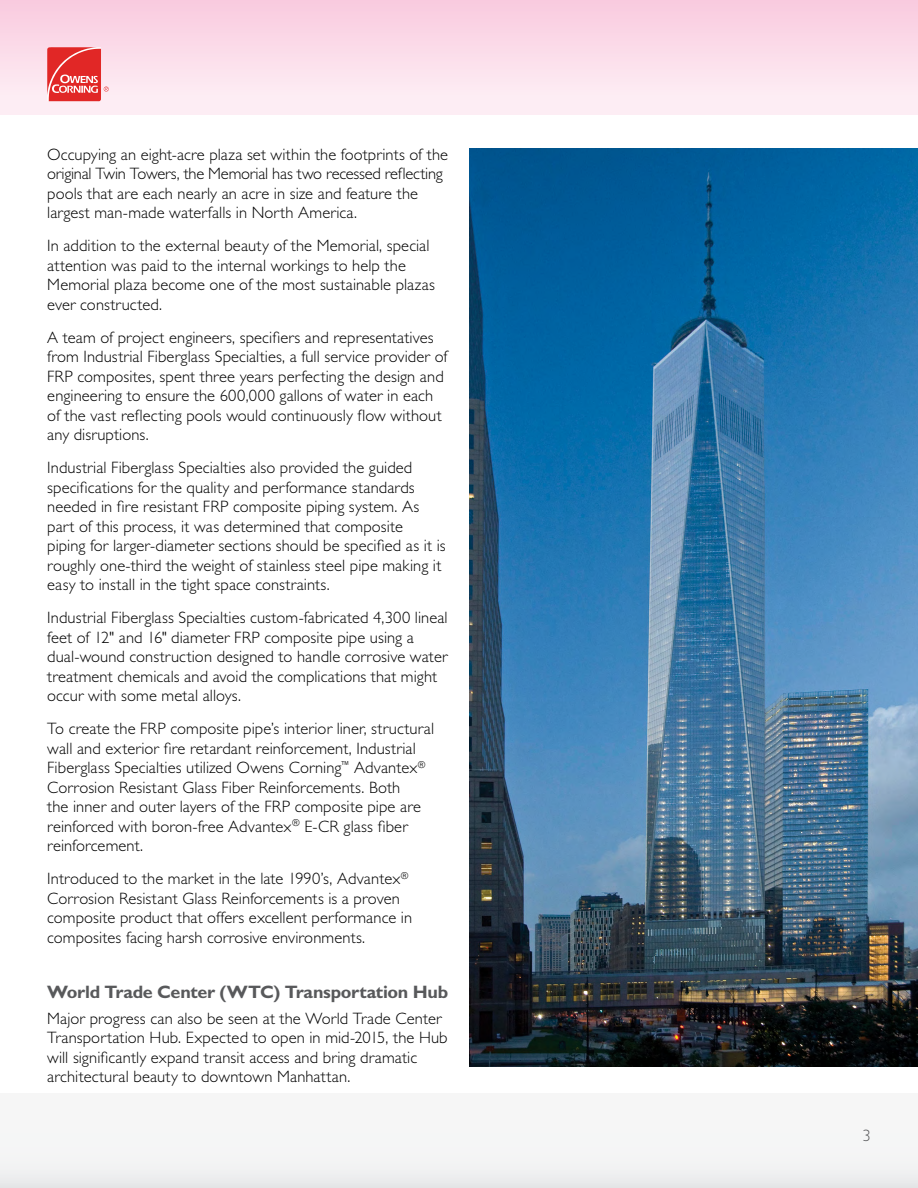
<style>
.page{position:relative;width:918px;height:1188px;background:#fff}
.page>*{position:absolute;margin:0;border:0;box-sizing:border-box;transform-origin:0 0}
.t1{font:700 18px "Gill Sans Std";letter-spacing:-.015em;color:#58595b}
.t2{font:300 16.5px/19.5px "Gill Sans Std";letter-spacing:.005em;color:#000}
.t3{font:300 16.5px "Gill Sans Std";color:#58595b}
</style>
<div class="page">
<div style="left:0;top:1094px;width:918px;height:94px;background:#f5f6f6"></div>
<img style="left:469px;top:148px;width:449px;height:918px">
<div style="left:0;top:0;width:918px;height:115px;background:linear-gradient(to bottom,#f9cbdf,#fef2f7)"></div>
<svg style="left:47px;top:47px;width:62px;height:54px;background:#e85d5e"></svg>
<p class="t2" style="left:47px;top:145px;width:402px">Occupying an eight-acre plaza set within the footprints of the original Twin Towers, the Memorial has two recessed reflecting pools that are each nearly an acre in size and feature the largest man-made waterfalls in North America.</p>
<p class="t2" style="left:47px;top:236px;width:389px">In addition to the external beauty of the Memorial, special attention was paid to the internal workings to help the Memorial plaza become one of the most sustainable plazas ever constructed.</p>
<p class="t2" style="left:47px;top:328px;width:402px">A team of project engineers, specifiers and representatives from Industrial Fiberglass Specialties, a full service provider of FRP composites, spent three years perfecting the design and engineering to ensure the 600,000 gallons of water in each of the vast reflecting pools would continuously flow without any disruptions.</p>
<p class="t2" style="left:47px;top:458px;width:400px">Industrial Fiberglass Specialties also provided the guided specifications for the quality and performance standards needed in fire resistant FRP composite piping system. As part of this process, it was determined that composite<br>piping for larger-diameter sections should be specified as it is roughly one-third the weight of stainless steel pipe making it easy to install in the tight space constraints.</p>
<p class="t2" style="left:47px;top:608px;width:402px">Industrial Fiberglass Specialties custom-fabricated 4,300 lineal feet of 12" and 16" diameter FRP composite pipe using a dual-wound construction designed to handle corrosive water treatment chemicals and avoid the complications that might occur with some metal alloys.</p>
<p class="t2" style="left:47px;top:719px;width:388px">To create the FRP composite pipe’s interior liner, structural wall and exterior fire retardant reinforcement, Industrial Fiberglass Specialties utilized Owens Corning<sup>™</sup> Advantex<sup>® </sup>Corrosion Resistant Glass Fiber Reinforcements. Both<br>the inner and outer layers of the FRP composite pipe are reinforced with boron-free Advantex<sup>®</sup> E-CR glass fiber reinforcement.</p>
<p class="t2" style="left:47px;top:869px;width:366px">Introduced to the market in the late 1990’s, Advantex<sup>® </sup>Corrosion Resistant Glass Reinforcements is a proven composite product that offers excellent performance in composites facing harsh corrosive environments.</p>
<p class="t1" style="left:47px;top:981px;width:402px">World Trade Center (WTC) Transportation Hub</p>
<p class="t2" style="left:47px;top:1009px;width:402px">Major progress can also be seen at the World Trade Center Transportation Hub. Expected to open in mid-2015, the Hub will significantly expand transit access and bring dramatic architectural beauty to downtown Manhattan.</p>
<p class="t3" style="left:862px;top:1126px;width:10px">3</p>
</div>
